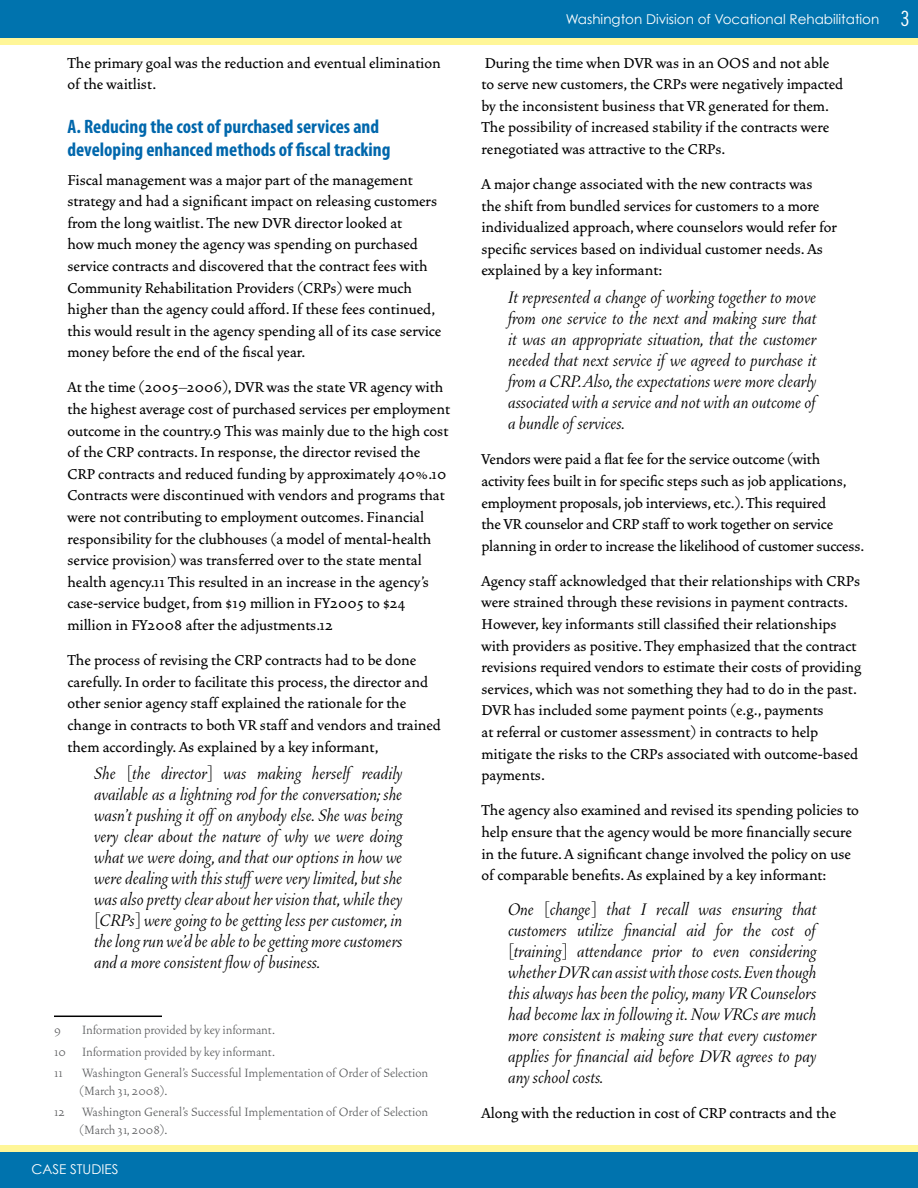
<style>
.page{position:relative;width:918px;height:1188px;background:#fff}
.page>*{position:absolute;margin:0;border:0;box-sizing:border-box;transform-origin:0 0}
.t1{font:italic 300 21px/21px "Vendetta";color:#000;text-align:justify}
.t2{font:700 condensed 19.5px/23.4px "Myriad Pro";color:#0067ac}
.t3{font:500 18px/21.6px "Vendetta";color:#000}
.t4{font:300 15px/21.3px "Vendetta";color:#58595b}
.t5{font:13.5px "Century Gothic";color:#fff}
.s1{font-family:"Trade Gothic Cond Eighteen";font-size:21px}
</style>
<div class="page">
<div style="left:0;top:1146px;width:918px;height:12px;background:#fff698"></div>
<div style="left:0;top:33px;width:918px;height:12px;background:#fff698"></div>
<div style="left:0;top:0;width:918px;height:38px;background:#0073ae"></div>
<div style="left:0;top:1152px;width:918px;height:36px;background:#0073ae"></div>
<hr style="left:54px;top:1016px;width:108px;height:1px;background:#000">
<p class="t3" style="left:68px;top:52px;width:375px">The primary goal was the reduction and eventual elimination of the waitlist.</p>
<p class="t2" style="left:68px;top:115px;width:324px">A. Reducing the cost of purchased services and developing enhanced methods of fiscal tracking</p>
<p class="t3" style="left:68px;top:169px;width:375px">Fiscal management was a major part of the management strategy and had a significant impact on releasing customers from the long waitlist. The new DVR director looked at<br>how much money the agency was spending on purchased service contracts and discovered that the contract fees with Community Rehabilitation Providers (CRPs) were much higher than the agency could afford. If these fees continued, this would result in the agency spending all of its case service money before the end of the fiscal year.</p>
<p class="t3" style="left:68px;top:377px;width:384px">At the time (2005–2006), DVR was the state VR agency with the highest average cost of purchased services per employment outcome in the country.9 This was mainly due to the high cost of the CRP contracts. In response, the director revised the CRP contracts and reduced funding by approximately 40%.10<br>Contracts were discontinued with vendors and programs that were not contributing to employment outcomes. Financial responsibility for the clubhouses (a model of mental-health service provision) was transferred over to the state mental health agency.11 This resulted in an increase in the agency’s case-service budget, from $19 million in FY2005 to $24 million in FY2008 after the adjustments.12</p>
<p class="t3" style="left:68px;top:650px;width:375px">The process of revising the CRP contracts had to be done carefully. In order to facilitate this process, the director and other senior agency staff explained the rationale for the change in contracts to both VR staff and vendors and trained them accordingly. As explained by a key informant,</p>
<p class="t1" style="left:94px;top:763px;width:310px">She [the director] was making herself readily available as a lightning rod for the conversation; she wasn’t pushing it off on anybody else. She was being very clear about the nature of why we were doing what we were doing, and that our options in how we were dealing with this stuff were very limited, but she was also pretty clear about her vision that, while they [CRPs] were going to be getting less per customer, in the long run we’d be able to be getting more customers and a more consistent flow of business.</p>
<p class="t4" style="left:54px;top:1020px;width:223px;text-align:justify;text-indent:28px">Information provided by key informant.<br>10 Information provided by key informant.<br>11</p>
<p class="t4" style="left:54px;top:1020px;width:8px">9</p>
<p class="t4" style="left:80px;top:1064px;width:350px;line-height:18px">Washington General’s Successful Implementation of Order of Selection (March 31, 2008).</p>
<p class="t4" style="left:80px;top:1103px;width:350px;line-height:18px;text-indent:-26px">12 Washington General’s Successful Implementation of Order of Selection (March 31, 2008).</p>
<p class="t5" style="left:31px;top:1161px;width:89px">CASE STUDIES</p>
<p class="t5" style="left:566px;top:11px;width:346px">Washington Division of Vocational Rehabilitation <span class="s1">3</span></p>
<p class="t3" style="left:482px;top:52px;width:363px">During the time when DVR was in an OOS and not able<br>to serve new customers, the CRPs were negatively impacted by the inconsistent business that VR generated for them.<br>The possibility of increased stability if the contracts were renegotiated was attractive to the CRPs.</p>
<p class="t3" style="left:482px;top:174px;width:357px">A major change associated with the new contracts was the shift from bundled services for customers to a more individualized approach, where counselors would refer for specific services based on individual customer needs. As explained by a key informant:</p>
<p class="t1" style="left:508px;top:287px;width:310px">It represented a change of working together to move from one service to the next and making sure that it was an appropriate situation, that the customer needed that next service if we agreed to purchase it from a CRP. Also, the expectations were more clearly associated with a service and not with an outcome of a bundle of services.</p>
<p class="t3" style="left:482px;top:449px;width:384px">Vendors were paid a flat fee for the service outcome (with activity fees built in for specific steps such as job applications, employment proposals, job interviews, etc.). This required<br>the VR counselor and CRP staff to work together on service planning in order to increase the likelihood of customer success.</p>
<p class="t3" style="left:482px;top:570px;width:381px">Agency staff acknowledged that their relationships with CRPs were strained through these revisions in payment contracts.<br>However, key informants still classified their relationships with providers as positive. They emphasized that the contract revisions required vendors to estimate their costs of providing services, which was not something they had to do in the past.<br>DVR has included some payment points (e.g., payments<br>at referral or customer assessment) in contracts to help mitigate the risks to the CRPs associated with outcome-based payments.</p>
<p class="t3" style="left:482px;top:800px;width:379px">The agency also examined and revised its spending policies to help ensure that the agency would be more financially secure in the future. A significant change involved the policy on use of comparable benefits. As explained by a key informant:</p>
<p class="t1" style="left:508px;top:899px;width:310px">One [change] that I recall was ensuring that customers utilize financial aid for the cost of [training] attendance prior to even considering whether DVR can assist with those costs. Even though this always has been the policy, many VR Counselors had become lax in following it. Now VRCs are much more consistent is making sure that every customer applies for financial aid before DVR agrees to pay any school costs.</p>
<p class="t3" style="left:482px;top:1102px;width:356px">Along with the reduction in cost of CRP contracts and the</p>
</div>
